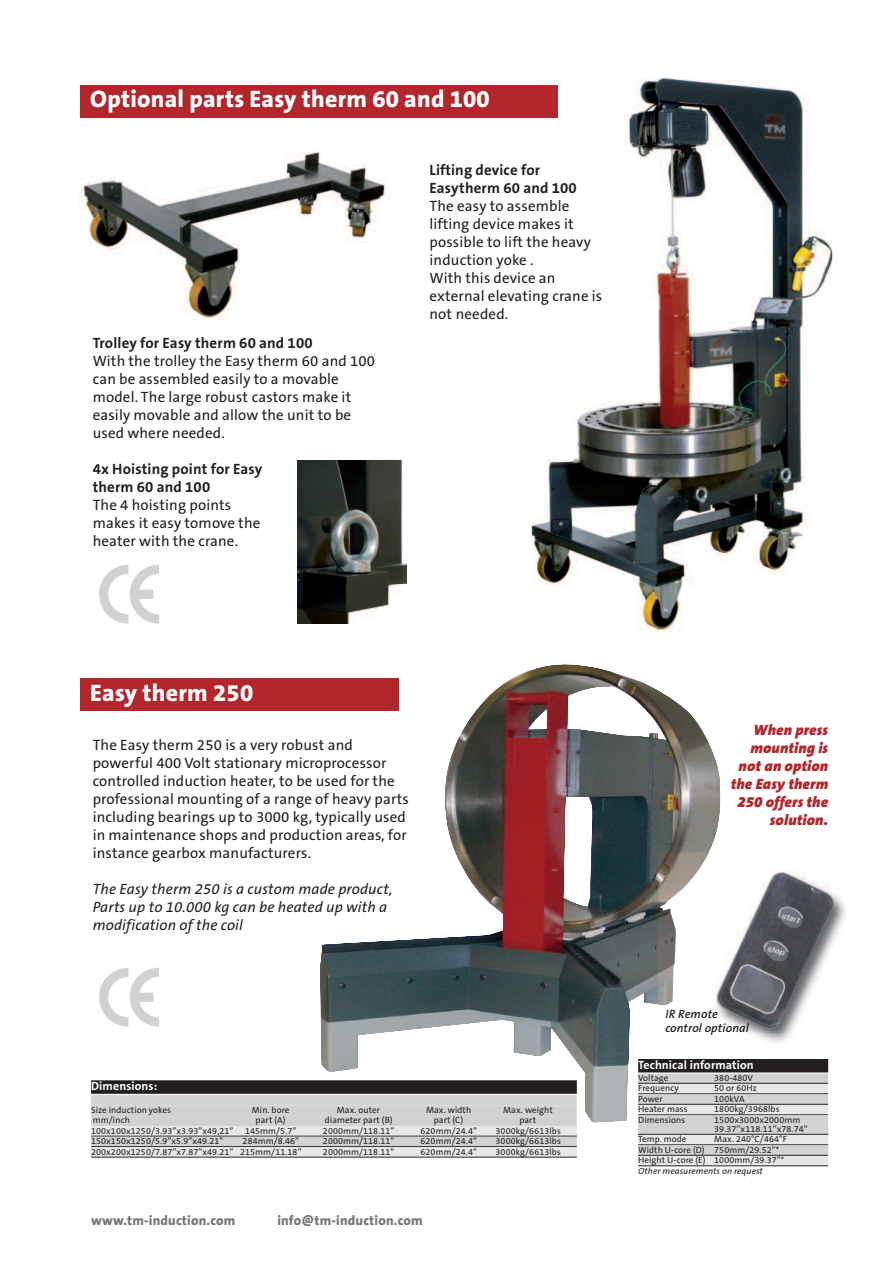
<style>
.page{position:relative;width:893px;height:1263px;background:#fff}
.page>*{position:absolute;margin:0;border:0;box-sizing:border-box;transform-origin:0 0}
.t1{font:800 24px "The Sans B8";letter-spacing:.01em;color:#fff}
.t2{font:15px/18px "The Sans B5 Plain";letter-spacing:.01em;color:#231f20}
.t3{font:italic 15px/18px "The Sans B5 Plain";letter-spacing:.01em;color:#231f20}
.t4{font:italic 900 15px/18px "The Sans B9";letter-spacing:.01em;color:#b2262c;text-align:right}
.t5{font:800 13.5px "The Sans B8";letter-spacing:.01em;color:#767577}
.t6{font:700 12px "The Sans B7";letter-spacing:.01em;color:#fff}
.t7{font:italic 600 12px/14.4px "The Sans B6";letter-spacing:.01em;color:#231f20}
.t8{font:9px/10.5px "The Sans B5 Plain";letter-spacing:.01em;color:#231f20}
.s1{font-family:"The Sans B7";font-weight:700}
.s2{font-style:italic}
</style>
<div class="page">
<div style="left:80px;top:679px;width:319px;height:32px;background:#b2262c"></div>
<img style="left:320px;top:664px;width:401px;height:459px">
<svg style="left:99px;top:968px;width:60px;height:59px"></svg>
<div style="left:90px;top:1079px;width:488px;height:124px;background:#fff"></div>
<div style="left:91px;top:1080px;width:486px;height:14px;background:#231f20"></div>
<div style="left:91px;top:1095px;width:486px;height:10px;background:#d1d2d4"></div>
<div style="left:91px;top:1105px;width:486px;height:11px;background:#d1d2d4"></div>
<div style="left:91px;top:1116px;width:486px;height:10px;background:#d1d2d4"></div>
<div style="left:91px;top:1126px;width:486px;height:10px;background:#e7e8e9"></div>
<hr style="left:91px;top:1136px;width:486px;height:1px;background:#231f20">
<div style="left:91px;top:1137px;width:486px;height:9px;background:#d1d2d4"></div>
<hr style="left:91px;top:1146px;width:486px;height:1px;background:#231f20">
<div style="left:91px;top:1147px;width:486px;height:10px;background:#e7e8e9"></div>
<hr style="left:91px;top:1157px;width:486px;height:1px;background:#231f20">
<div style="left:637px;top:1057px;width:193px;height:129px;background:#fff"></div>
<div style="left:638px;top:1059px;width:190px;height:13px;background:#231f20"></div>
<div style="left:638px;top:1073px;width:190px;height:10px;background:#d1d2d4"></div>
<hr style="left:638px;top:1083px;width:190px;height:1px;background:#231f20">
<div style="left:638px;top:1084px;width:190px;height:9px;background:#e7e8e9"></div>
<hr style="left:638px;top:1093px;width:190px;height:1px;background:#231f20">
<div style="left:638px;top:1094px;width:190px;height:10px;background:#d1d2d4"></div>
<hr style="left:638px;top:1104px;width:190px;height:1px;background:#231f20">
<div style="left:638px;top:1105px;width:190px;height:9px;background:#e7e8e9"></div>
<hr style="left:638px;top:1114px;width:190px;height:1px;background:#231f20">
<div style="left:638px;top:1115px;width:190px;height:10px;background:#d1d2d4"></div>
<div style="left:638px;top:1124px;width:190px;height:10px;background:#d1d2d4"></div>
<hr style="left:638px;top:1134px;width:190px;height:1px;background:#231f20">
<div style="left:638px;top:1135px;width:190px;height:9px;background:#e7e8e9"></div>
<hr style="left:638px;top:1144px;width:190px;height:1px;background:#231f20">
<div style="left:638px;top:1145px;width:190px;height:10px;background:#d1d2d4"></div>
<hr style="left:638px;top:1155px;width:190px;height:1px;background:#231f20">
<div style="left:638px;top:1156px;width:190px;height:9px;background:#e7e8e9"></div>
<hr style="left:638px;top:1165px;width:190px;height:1px;background:#231f20">
<img style="left:658px;top:852px;width:133px;height:201px">
<img style="left:658px;top:852px;width:51px;height:153px">
<img style="left:701px;top:859px;width:144px;height:175px">
<svg style="left:701px;top:859px;width:4px;height:6px"></svg>
<img style="left:521px;top:78px;width:318px;height:554px">
<div style="left:80px;top:85px;width:478px;height:32px;background:#b2262c"></div>
<img style="left:79px;top:151px;width:310px;height:169px">
<div style="left:428px;top:163px;width:183px;height:228px;background:#fff"></div>
<img style="left:298px;top:461px;width:109px;height:163px">
<svg style="left:99px;top:565px;width:60px;height:59px"></svg>
<p class="t1" style="left:90px;top:86px;width:401px">Optional parts Easy therm 60 and 100</p>
<p class="t2" style="left:93px;top:334px;width:284px"><span class="s1">Trolley for Easy therm 60 and 100<br></span>With the trolley the Easy therm 60 and 100 can be assembled easily to a movable model. The large robust castors make it easily movable and allow the unit to be used where needed.</p>
<p class="t2" style="left:93px;top:460px;width:171px"><span class="s1">4x Hoisting point for Easy therm 60 and 100<br></span>The 4 hoisting points makes it easy tomove the heater with the crane.</p>
<p class="t2" style="left:429px;top:162px;width:174px"><span class="s1">Lifting device for<br>Easytherm 60 and 100<br></span>The easy to assemble lifting device makes it possible to lift the heavy induction yoke .<br>With this device an external elevating crane is not needed.</p>
<p class="t1" style="left:90px;top:680px;width:164px">Easy therm 250</p>
<p class="t2" style="left:93px;top:736px;width:318px">The Easy therm 250 is a very robust and powerful 400 Volt stationary microprocessor controlled induction heater, to be used for the professional mounting of a range of heavy parts including bearings up to 3000 kg, typically used in maintenance shops and production areas, for instance gearbox manufacturers.</p>
<p class="t3" style="left:93px;top:880px;width:301px">The Easy therm 250 is a custom made product,<br>Parts up to 10.000 kg can be heated up with a modification of the coil</p>
<p class="t6" style="left:91px;top:1080px;width:68px">Dimensions:</p>
<p class="t8" style="left:91px;top:1105px;width:81px">Size induction yokes</p>
<p class="t8" style="left:252px;top:1105px;width:39px">Min. bore</p>
<p class="t8" style="left:337px;top:1105px;width:45px">Max. outer</p>
<p class="t8" style="left:426px;top:1105px;width:47px">Max. width</p>
<p class="t8" style="left:503px;top:1105px;width:51px">Max. weight</p>
<p class="t8" style="left:93px;top:1115px;width:38px">mm/inch</p>
<p class="t8" style="left:256px;top:1115px;width:31px">part (A)</p>
<p class="t8" style="left:325px;top:1115px;width:69px">diameter part (B)</p>
<p class="t8" style="left:434px;top:1115px;width:31px">part (C)</p>
<p class="t8" style="left:519px;top:1115px;width:18px">part</p>
<p class="t8" style="left:91px;top:1126px;width:144px">100x100x1250/3.93”x3.93”x49,21”</p>
<p class="t8" style="left:245px;top:1126px;width:53px">145mm/5.7”</p>
<p class="t8" style="left:323px;top:1126px;width:73px">2000mm/118.11”</p>
<p class="t8" style="left:421px;top:1126px;width:58px">620mm/24.4”</p>
<p class="t8" style="left:496px;top:1126px;width:67px">3000kg/6613lbs</p>
<p class="t8" style="left:91px;top:1136px;width:134px">150x150x1250/5.9”x5.9”x49.21”</p>
<p class="t8" style="left:243px;top:1136px;width:58px">284mm/8.46”</p>
<p class="t8" style="left:323px;top:1136px;width:73px">2000mm/118.11”</p>
<p class="t8" style="left:421px;top:1136px;width:58px">620mm/24.4”</p>
<p class="t8" style="left:496px;top:1136px;width:67px">3000kg/6613lbs</p>
<p class="t8" style="left:91px;top:1147px;width:212px">200x200x1250/7.87”x7.87”x49.21” 215mm/11.18”</p>
<p class="t8" style="left:323px;top:1147px;width:73px">2000mm/118.11”</p>
<p class="t8" style="left:421px;top:1147px;width:58px">620mm/24.4”</p>
<p class="t8" style="left:496px;top:1147px;width:67px">3000kg/6613lbs</p>
<p class="t5" style="left:91px;top:1213px;width:146px">www.tm-induction.com</p>
<p class="t5" style="left:277px;top:1213px;width:147px">info@tm-induction.com</p>
<p class="t4" style="left:731px;top:721px;width:99px">When press mounting is not an option the Easy therm<br>250 offers the solution.</p>
<p class="t7" style="left:665px;top:1007px;width:85px">IR Remote control optional</p>
<p class="t6" style="left:638px;top:1058px;width:117px">Technical information</p>
<p class="t8" style="left:638px;top:1073px;width:32px">Voltage</p>
<p class="t8" style="left:714px;top:1073px;width:40px">380-480V</p>
<p class="t8" style="left:638px;top:1083px;width:42px">Frequency</p>
<p class="t8" style="left:714px;top:1083px;width:44px">50 or 60Hz</p>
<p class="t8" style="left:638px;top:1094px;width:26px">Power</p>
<p class="t8" style="left:714px;top:1094px;width:32px">100kVA</p>
<p class="t8" style="left:638px;top:1104px;width:51px">Heater mass</p>
<p class="t8" style="left:714px;top:1104px;width:67px">1800kg/3968lbs</p>
<p class="t8" style="left:638px;top:1115px;width:49px">Dimensions</p>
<p class="t8" style="left:714px;top:1115px;width:95px;line-height:9px">1500x3000x2000mm<br>39.37”x118.11”x78.74”</p>
<p class="t8" style="left:638px;top:1134px;width:50px">Temp. mode</p>
<p class="t8" style="left:638px;top:1134px;width:150px;text-indent:76px">Max. 240°C/464°F<br>Width U-core (D) 750mm/29.52”*<br>Height U-core (E) 1000mm/39.37”*<br><span class="s2">Other measurements on request</span></p>
</div>
